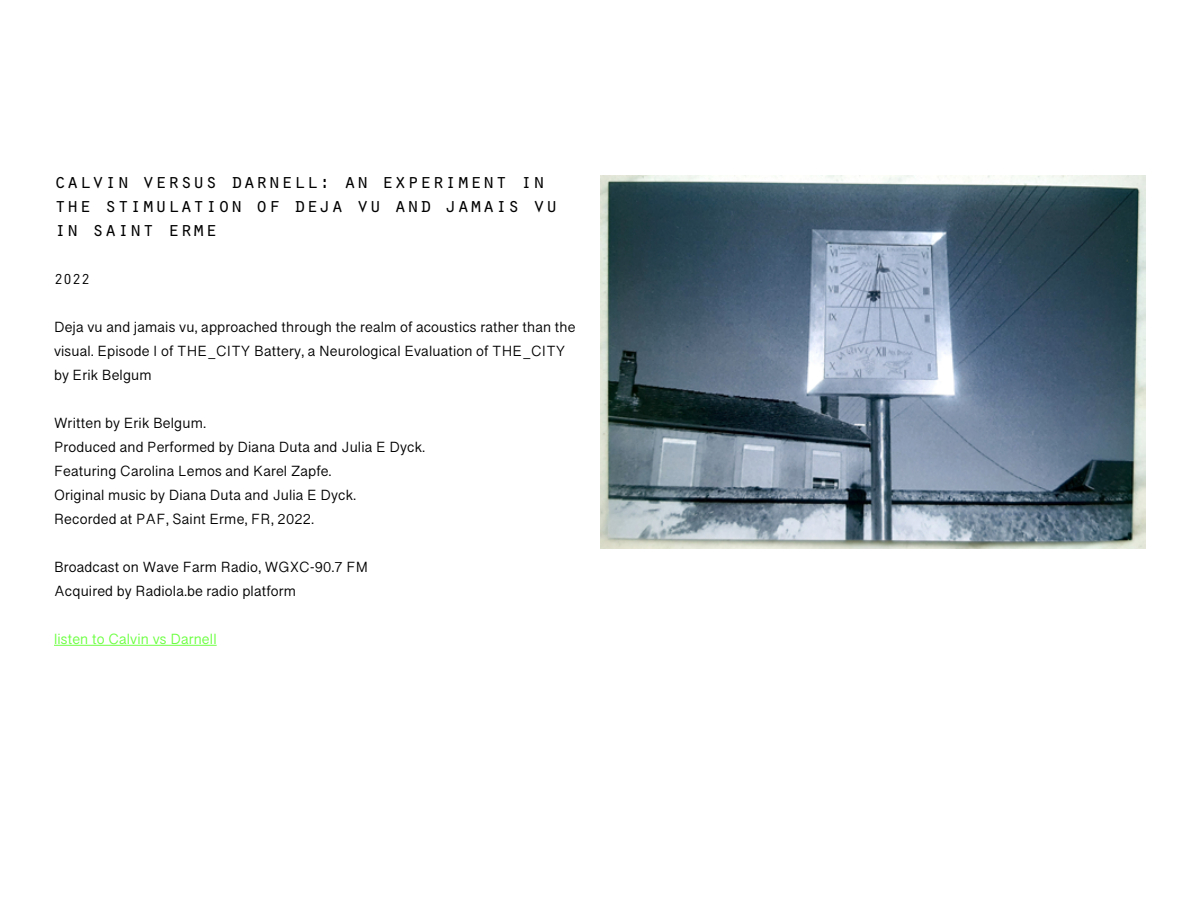
<style>
.page{position:relative;width:1200px;height:900px;background:#fff}
.page>*{position:absolute;margin:0;border:0;box-sizing:border-box;transform-origin:0 0}
.t1{font:21px/24px "Orator Std";color:#000}
.t2{font:15px/24px "Bangla Sangam MN";letter-spacing:.01em;color:#000}
.t3{font:15px "Bangla Sangam MN";letter-spacing:.01em;color:#6bff40}
.t4{font:15px "Orator Std";color:#000}
</style>
<div class="page">
<img style="left:600px;top:176px;width:545px;height:372px">
<hr style="left:54px;top:645px;width:163px;height:1px;background:#6bff40">
<h1 class="t1" style="left:54px;top:168px;width:506px">calvin versus darnell: an experiment in the stimulation of deja vu and jamais vu in saint erme</h1>
<p class="t4" style="left:54px;top:268px;width:37px">2022</p>
<p class="t2" style="left:54px;top:317px;width:523px">Deja vu and jamais vu, approached through the realm of acoustics rather than the visual. Episode I of THE_CITY Battery, a Neurological Evaluation of THE_CITY by Erik Belgum</p>
<p class="t2" style="left:54px;top:413px;width:372px">Written by Erik Belgum.<br>Produced and Performed by Diana Duta and Julia E Dyck.<br>Featuring Carolina Lemos and Karel Zapfe.<br>Original music by Diana Duta and Julia E Dyck.<br>Recorded at PAF, Saint Erme, FR, 2022.</p>
<p class="t2" style="left:54px;top:557px;width:316px">Broadcast on Wave Farm Radio, WGXC-90.7 FM<br>Acquired by Radiola.be radio platform</p>
<p class="t3" style="left:54px;top:632px;width:164px">listen to Calvin vs Darnell</p>
</div>
